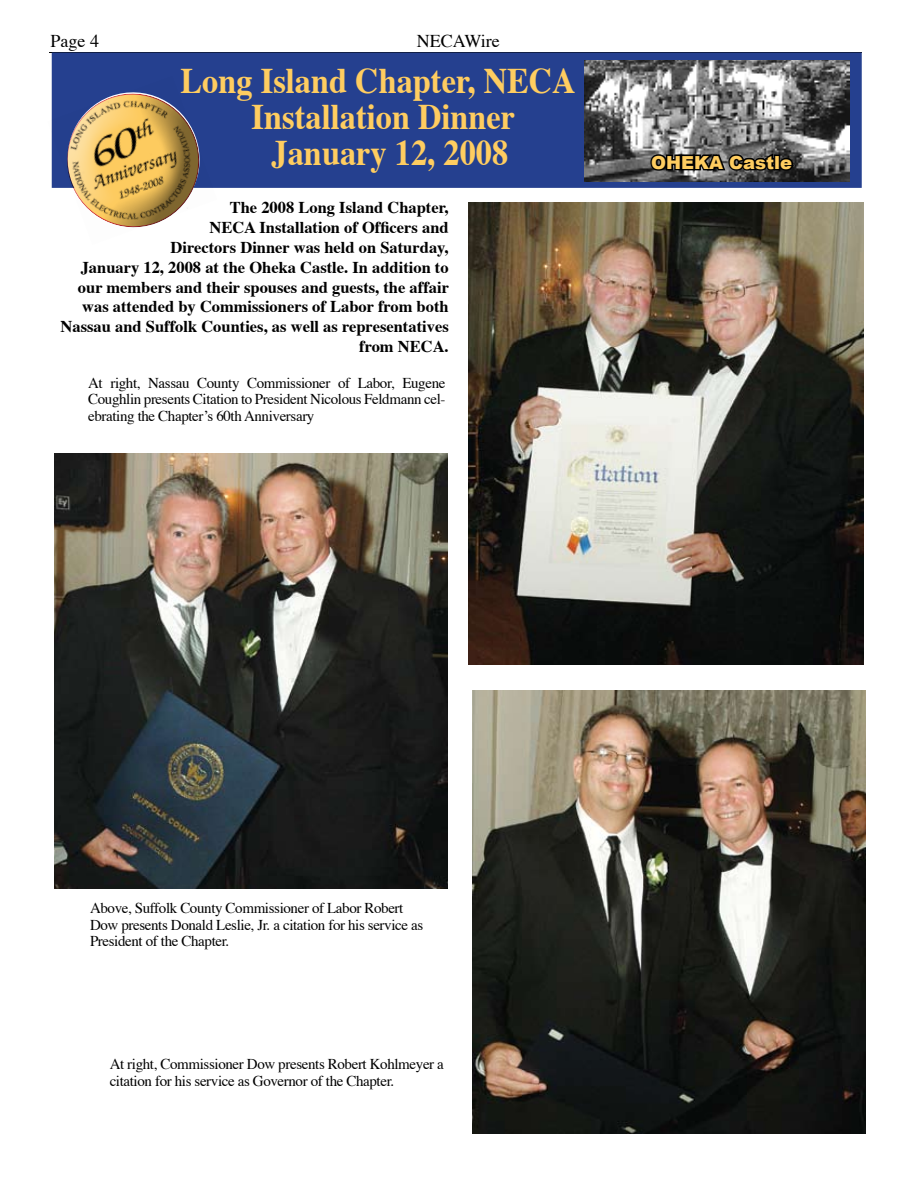
<style>
.page{position:relative;width:918px;height:1188px;background:#fff}
.page>*{position:absolute;margin:0;border:0;box-sizing:border-box;transform-origin:0 0}
.t1{font:700 36px "Times";color:#ffcd60;scale:.9 1}
.t2{font:18px "Times";color:#000}
.t3{font:900 18px "Arial";color:#ffcd60}
.t4{font:700 16.5px/19.8px "Times";color:#000;text-align:right}
.t5{font:15px/16.5px "Times";letter-spacing:-.025em;color:#000}
</style>
<div class="page">
<hr style="left:49px;top:52px;width:813px;height:1px;background:#000">
<div style="left:52px;top:52px;width:810px;height:136px;background:#25408f;border:2px solid #25408f"></div>
<img style="left:584px;top:60px;width:266px;height:122px">
<svg style="left:648px;top:149px;width:148px;height:24px;background:#383838"></svg>
<img style="left:469px;top:202px;width:394px;height:462px">
<img style="left:54px;top:454px;width:394px;height:435px">
<img style="left:472px;top:690px;width:393px;height:444px">
<svg style="left:51px;top:74px;width:168px;height:154px"></svg>
<p class="t2" style="left:51px;top:24px;width:50px">Page 4</p>
<p class="t2" style="left:417px;top:24px;width:84px">NECAWire</p>
<h1 class="t1" style="left:181px;top:46px;width:440px">Long Island Chapter, NECA</h1>
<h1 class="t1" style="left:252px;top:82px;width:295px">Installation Dinner</h1>
<h1 class="t1" style="left:272px;top:118px;width:265px">January 12, 2008</h1>
<p class="t4" style="left:61px;top:196px;width:390px">The 2008 Long Island Chapter,<br>NECA Installation of Officers and<br>Directors Dinner was held on Saturday,<br>January 12, 2008 at the Oheka Castle. In addition to our members and their spouses and guests, the affair was attended by Commissioners of Labor from both Nassau and Suffolk Counties, as well as representatives from NECA.</p>
<p class="t5" style="left:88px;top:373px;width:359px;text-align:justify">At right, Nassau County Commissioner of Labor, Eugene Coughlin presents Citation to President Nicolous Feldmann cel&shy;ebrating the Chapter’s 60th Anniversary</p>
<p class="t3" style="left:651px;top:152px;width:142px">OHEKA Castle</p>
<p class="t5" style="left:90px;top:898px;width:335px">Above, Suffolk County Commissioner of Labor Robert<br>Dow presents Donald Leslie, Jr. a citation for his service as<br>President of the Chapter.</p>
<p class="t5" style="left:110px;top:1055px;width:336px">At right, Commissioner Dow presents Robert Kohlmeyer a citation for his service as Governor of the Chapter.</p>
</div>
